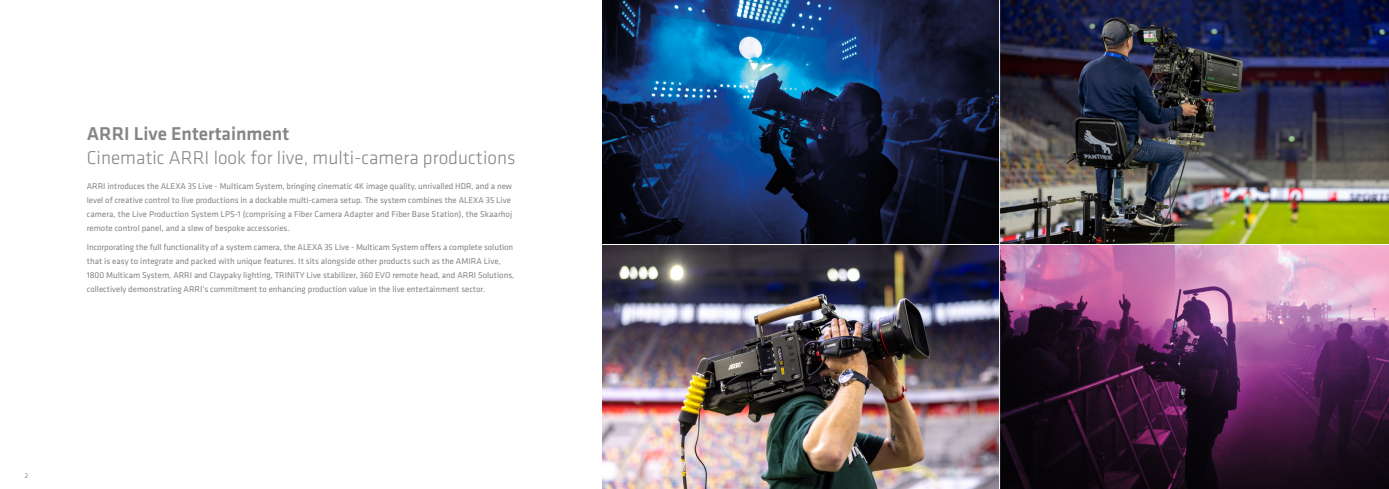
<style>
.page{position:relative;width:1389px;height:489px;background:#fff}
.page>*{position:absolute;margin:0;border:0;box-sizing:border-box;transform-origin:0 0}
.t1{font:300 19.25px "Klavika";color:#858584}
.t2{font:500 19.25px "Klavika";color:#858584}
.t3{font:8.75px/14px "Klavika";color:#858584}
.t4{font:7px "Klavika";color:#858584}
</style>
<div class="page">
<img style="left:602px;top:0;width:787px;height:489px">
<hr style="left:999px;top:0;width:1px;height:489px;background:#fff">
<hr style="left:602px;top:244px;width:787px;height:1px;background:#fff">
<p class="t2" style="left:87px;top:121px;width:204px">ARRI Live Entertainment</p>
<p class="t1" style="left:87px;top:145px;width:430px">Cinematic ARRI look for live, multi-camera productions</p>
<p class="t3" style="left:87px;top:179px;width:427px">ARRI introduces the ALEXA 35 Live - Multicam System, bringing cinematic 4K image quality, unrivalled HDR, and a new level of creative control to live productions in a dockable multi-camera setup. The system combines the ALEXA 35 Live camera, the Live Production System LPS-1 (comprising a Fiber Camera Adapter and Fiber Base Station), the Skaarhoj remote control panel, and a slew of bespoke accessories.</p>
<p class="t3" style="left:87px;top:239px;width:429px">Incorporating the full functionality of a system camera, the ALEXA 35 Live - Multicam System offers a complete solution that is easy to integrate and packed with unique features. It sits alongside other products such as the AMIRA Live, 1800 Multicam System, ARRI and Claypaky lighting, TRINITY Live stabilizer, 360 EVO remote head, and ARRI Solutions, collectively demonstrating ARRI’s commitment to enhancing production value in the live entertainment sector.</p>
<p class="t4" style="left:25px;top:471px;width:5px">2</p>
</div>
